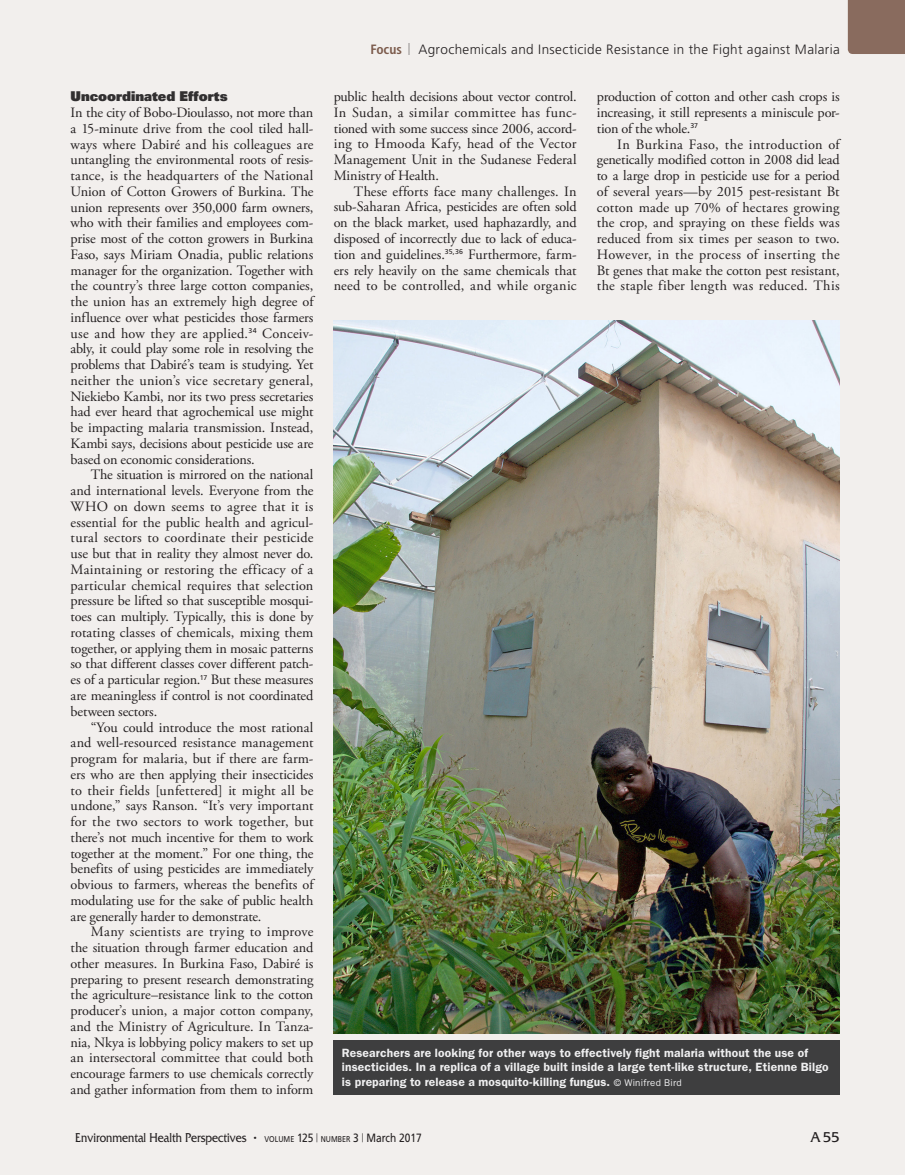
<style>
.page{position:relative;width:905px;height:1175px;background:#fff}
.page>*{position:absolute;margin:0;border:0;box-sizing:border-box;transform-origin:0 0}
.t1{font:15px "Friz Quadrata Std";color:#231f20}
.t2{font:14.25px/15.8px "Adobe Garamond Pro";letter-spacing:-.005em;color:#231f20;text-align:justify}
.t3{font:300 13.5px "Frutiger LT Std";letter-spacing:.025em;color:#231f20}
.t4{font:13.5px "Friz Quadrata Std";color:#231f20;scale:.85 1}
.t5{font:13.5px "Univers LT Std X Black";color:#312f30}
.t6{font:600 12px/14.2px "ITC Franklin Gothic Std";letter-spacing:.015em;color:#eeeeef}
.s1{font-weight:700;font-stretch:condensed;color:#7c5b4c}
.s2{font-size:12px}
.s3{font-weight:400;font-size:9.75px}
.s4{font-family:"Frutiger LT Std";font-size:8.4px}
.s5{font-family:"Frutiger LT Std";font-size:12px}
.s6{font-family:"Frutiger LT Std";font-weight:300;font-size:9px}
</style>
<div class="page">
<div style="left:0;top:0;width:904px;height:1174px;background:#f2efed"></div>
<div style="left:847px;top:0;width:57px;height:54px;background:#896b5e"></div>
<img style="left:334px;top:320px;width:505px;height:713px">
<div style="left:334px;top:1040px;width:505px;height:54px;background:#3e3e3f"></div>
<p class="t5" style="left:71px;top:88px;width:159px">Uncoordinated Efforts</p>
<p class="t2" style="left:71px;top:105px;width:244px">In the city of Bobo-Dioulasso, not more than a 15-minute drive from the cool tiled hall&shy;ways where Dabiré and his colleagues are untangling the environmental roots of resis&shy;tance, is the headquarters of the National Union of Cotton Growers of Burkina. The union represents over 350,000 farm owners, who with their families and employees com&shy;prise most of the cotton growers in Burkina Faso, says Miriam Onadia, public relations manager for the organization. Together with the country’s three large cotton companies, the union has an extremely high degree of influence over what pesticides those farmers use and how they are applied.<sup>34</sup> Conceiv&shy;ably, it could play some role in resolving the problems that Dabiré’s team is studying. Yet neither the union’s vice secretary general, Niekiebo Kambi, nor its two press secretaries had ever heard that agrochemical use might be impacting malaria transmission. Instead, Kambi says, decisions about pesticide use are based on economic considerations.</p>
<p class="t2" style="left:71px;top:467px;width:244px;text-indent:20px">The situation is mirrored on the national and international levels. Everyone from the WHO on down seems to agree that it is essential for the public health and agricul&shy;tural sectors to coordinate their pesticide use but that in reality they almost never do.<br>Maintaining or restoring the efficacy of a particular chemical requires that selection pressure be lifted so that susceptible mosqui&shy;toes can multiply. Typically, this is done by rotating classes of chemicals, mixing them together, or applying them in mosaic patterns so that different classes cover different patch&shy;es of a particular region.<sup>17</sup> But these measures are meaningless if control is not coordinated between sectors.</p>
<p class="t2" style="left:71px;top:719px;width:244px;text-indent:20px">“You could introduce the most rational and well-resourced resistance management program for malaria, but if there are farm&shy;ers who are then applying their insecticides to their fields [unfettered] it might all be undone,” says Ranson. “It’s very important for the two sectors to work together, but there’s not much incentive for them to work together at the moment.” For one thing, the benefits of using pesticides are immediately obvious to farmers, whereas the benefits of modulating use for the sake of public health are generally harder to demonstrate.</p>
<p class="t2" style="left:71px;top:924px;width:244px;text-indent:20px">Many scientists are trying to improve the situation through farmer education and other measures. In Burkina Faso, Dabiré is preparing to present research demonstrating the agriculture–resistance link to the cotton producer’s union, a major cotton company, and the Ministry of Agriculture. In Tanza&shy;nia, Nkya is lobbying policy makers to set up an intersectoral committee that could both encourage farmers to use chemicals correctly and gather information from them to inform</p>
<p class="t3" style="left:370px;top:42px;width:471px"><span class="s1">Focus</span> <span class="s2">|</span> Agrochemicals and Insecticide Resistance in the Fight against Malaria</p>
<p class="t2" style="left:334px;top:89px;width:244px">public health decisions about vector control.<br>In Sudan, a similar committee has func&shy;tioned with some success since 2006, accord&shy;ing to Hmooda Kafy, head of the Vector Management Unit in the Sudanese Federal Ministry of Health.</p>
<p class="t2" style="left:334px;top:184px;width:244px;text-indent:20px">These efforts face many challenges. In sub-Saharan Africa, pesticides are often sold on the black market, used haphazardly, and disposed of incorrectly due to lack of educa&shy;tion and guidelines.<sup>35,36</sup> Furthermore, farm&shy;ers rely heavily on the same chemicals that need to be controlled, and while organic</p>
<p class="t2" style="left:597px;top:89px;width:244px">production of cotton and other cash crops is increasing, it still represents a miniscule por&shy;tion of the whole.<sup>37</sup></p>
<p class="t2" style="left:597px;top:137px;width:244px;text-indent:20px">In Burkina Faso, the introduction of genetically modified cotton in 2008 did lead to a large drop in pesticide use for a period of several years—by 2015 pest-resistant Bt cotton made up 70% of hectares growing the crop, and spraying on these fields was reduced from six times per season to two.<br>However, in the process of inserting the Bt genes that make the cotton pest resistant, the staple fiber length was reduced. This</p>
<p class="t6" style="left:342px;top:1045px;width:488px">Researchers are looking for other ways to effectively fight malaria without the use of insecticides. In a replica of a village built inside a large tent-like structure, Etienne Bilgo is preparing to release a mosquito-killing fungus. <span class="s3">© Winifred Bird</span></p>
<p class="t4" style="left:75px;top:1129px;width:409px">Environmental Health Perspectives <span class="s2">•</span> <span class="s4">VOLUME</span> <span class="s5">125</span> <span class="s6">|</span> <span class="s4">NUMBER</span> <span class="s5">3</span> <span class="s6">|</span> <span class="s5">March 2017</span></p>
<p class="t1" style="left:810px;top:1128px;width:31px">A55</p>
</div>
